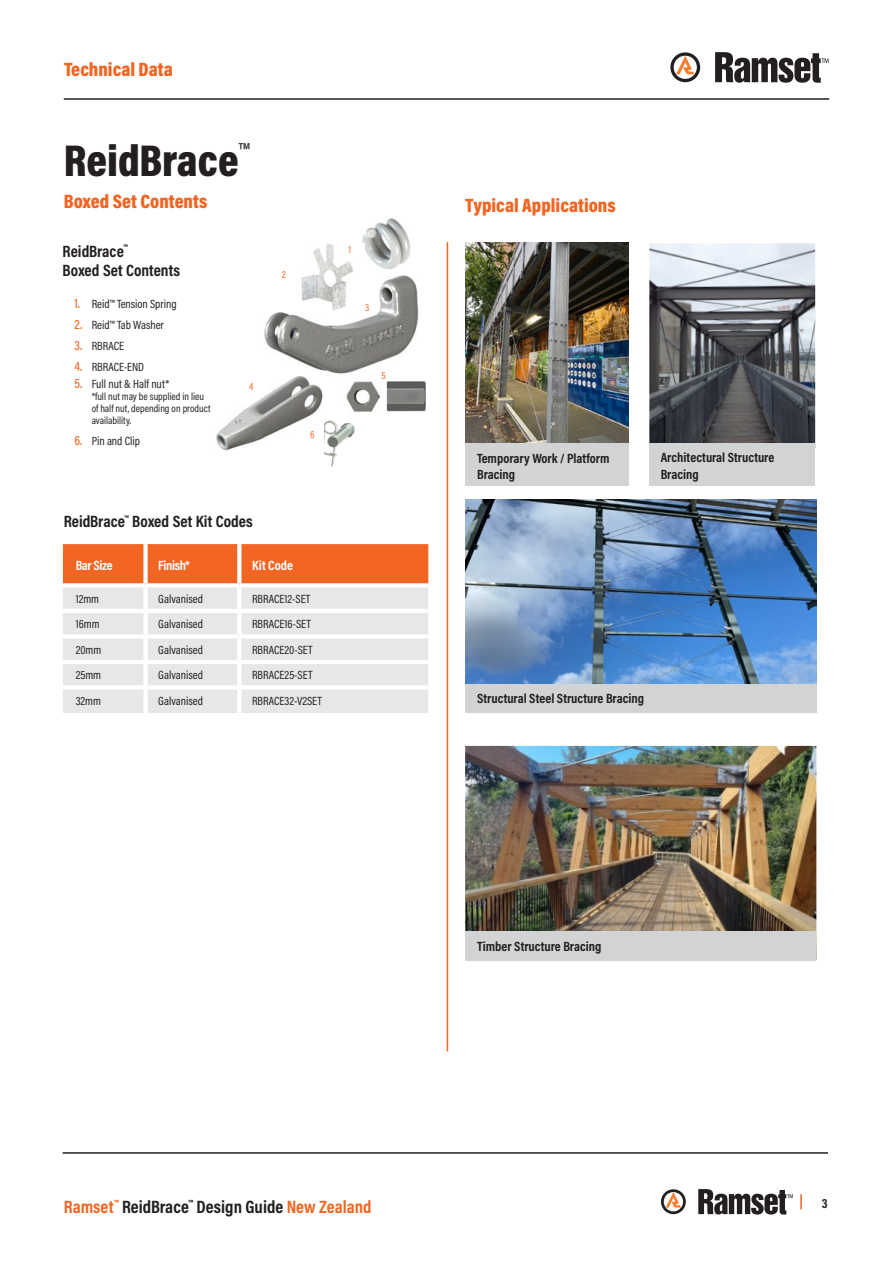
<style>
.page{position:relative;width:893px;height:1263px;background:#fff}
.page>*{position:absolute;margin:0;border:0;box-sizing:border-box;transform-origin:0 0}
.t1{font:900 45px "Acumin Pro Cond";color:#231f20}
.t2{font:900 19.5px "Acumin Pro Cond";color:#f26522}
.t3{font:700 18px "Acumin Pro Cond";color:#231f20}
.t4{font:700 16.5px/19.5px "Acumin Pro Cond";color:#231f20}
.t5{font:700 13.5px/16.5px "Acumin Pro Cond";color:#231f20}
.t6{font:700 13.5px "Acumin Pro Cond";letter-spacing:-.03em;color:#fff}
.t7{font:12px "Acumin Pro Cond";color:#231f20}
.t8{font:10.5px/12px "Acumin Pro Cond";color:#231f20}
.t9{font:10.35px "Acumin Pro Cond";color:#f26522}
.s1{font-weight:500;font-size:13.5px;color:#f26522}
.s2{color:#f26522}
</style>
<div class="page">
<img style="left:324px;top:420px;width:31px;height:47px">
<img style="left:362px;top:218px;width:49px;height:52px">
<img style="left:264px;top:275px;width:155px;height:99px">
<img style="left:216px;top:376px;width:107px;height:75px">
<img style="left:386px;top:381px;width:40px;height:31px">
<img style="left:346px;top:381px;width:34px;height:31px">
<img style="left:286px;top:243px;width:78px;height:68px">
<div style="left:63px;top:544px;width:365px;height:39px;background:#f26522"></div>
<div style="left:63px;top:587px;width:365px;height:126px;background:#e6e7e8"></div>
<div style="left:143px;top:587px;width:5px;height:22px;background:#fff"></div>
<hr style="left:237px;top:587px;width:4px;height:22px;background:#fff">
<hr style="left:63px;top:609px;width:83px;height:4px;background:#fff">
<hr style="left:146px;top:609px;width:93px;height:4px;background:#fff">
<div style="left:143px;top:613px;width:5px;height:21px;background:#fff"></div>
<hr style="left:239px;top:609px;width:189px;height:4px;background:#fff">
<hr style="left:237px;top:613px;width:4px;height:21px;background:#fff">
<hr style="left:63px;top:634px;width:83px;height:4px;background:#fff">
<hr style="left:146px;top:634px;width:93px;height:4px;background:#fff">
<div style="left:143px;top:638px;width:5px;height:22px;background:#fff"></div>
<hr style="left:239px;top:634px;width:189px;height:4px;background:#fff">
<hr style="left:237px;top:638px;width:4px;height:22px;background:#fff">
<hr style="left:63px;top:660px;width:83px;height:4px;background:#fff">
<hr style="left:146px;top:660px;width:93px;height:4px;background:#fff">
<div style="left:143px;top:664px;width:5px;height:21px;background:#fff"></div>
<hr style="left:239px;top:660px;width:189px;height:4px;background:#fff">
<hr style="left:237px;top:664px;width:4px;height:21px;background:#fff">
<hr style="left:63px;top:685px;width:83px;height:4px;background:#fff">
<hr style="left:146px;top:685px;width:93px;height:4px;background:#fff">
<div style="left:143px;top:689px;width:5px;height:24px;background:#fff"></div>
<hr style="left:239px;top:685px;width:189px;height:4px;background:#fff">
<hr style="left:237px;top:689px;width:4px;height:24px;background:#fff">
<div style="left:143px;top:544px;width:5px;height:39px;background:#fff"></div>
<svg style="left:237px;top:544px;width:4px;height:39px"></svg>
<svg style="left:63px;top:583px;width:83px;height:3px"></svg>
<svg style="left:146px;top:583px;width:93px;height:1px"></svg>
<svg style="left:239px;top:583px;width:189px;height:3px"></svg>
<img style="left:465px;top:746px;width:351px;height:185px">
<div style="left:465px;top:931px;width:351px;height:29px;background:#d1d3d4"></div>
<img style="left:465px;top:242px;width:164px;height:201px">
<img style="left:465px;top:500px;width:351px;height:184px">
<div style="left:465px;top:443px;width:164px;height:42px;background:#d1d3d4"></div>
<div style="left:465px;top:684px;width:351px;height:29px;background:#d1d3d4"></div>
<img style="left:649px;top:243px;width:166px;height:200px">
<div style="left:649px;top:443px;width:166px;height:42px;background:#d1d3d4"></div>
<hr style="left:447px;top:242px;width:1px;height:809px;background:#f26723">
<hr style="left:63px;top:1152px;width:765px;height:2px;background:#231f20">
<svg style="left:800px;top:1194px;width:2px;height:15px"></svg>
<svg style="left:661px;top:1189px;width:25px;height:25px"></svg>
<svg style="left:698px;top:1189px;width:95px;height:25px"></svg>
<svg style="left:670px;top:52px;width:30px;height:30px"></svg>
<svg style="left:715px;top:52px;width:113px;height:31px"></svg>
<hr style="left:64px;top:98px;width:765px;height:2px;background:#231f20">
<h2 class="t2" style="left:64px;top:57px;width:110px">Technical Data</h2>
<h1 class="t1" style="left:64px;top:131px;width:187px">ReidBrace<sup>™</sup></h1>
<h2 class="t2" style="left:64px;top:189px;width:145px">Boxed Set Contents</h2>
<h3 class="t4" style="left:63px;top:241px;width:119px">ReidBrace<sup>™<br></sup>Boxed Set Contents</h3>
<p class="t7" style="left:74px;top:296px;width:104px"><span class="s1">1.</span> Reid™ Tension Spring</p>
<p class="t7" style="left:74px;top:317px;width:91px"><span class="s1">2.</span> Reid™ Tab Washer</p>
<p class="t7" style="left:74px;top:338px;width:51px"><span class="s1">3.</span> RBRACE</p>
<p class="t7" style="left:74px;top:359px;width:71px"><span class="s1">4.</span> RBRACE-END</p>
<p class="t7" style="left:74px;top:376px;width:96px"><span class="s1">5.</span> Full nut &amp; Half nut*</p>
<p class="t8" style="left:92px;top:390px;width:120px">*full nut may be supplied in lieu of half nut, depending on product availability.</p>
<p class="t7" style="left:74px;top:433px;width:67px"><span class="s1">6.</span> Pin and Clip</p>
<p class="t9" style="left:249px;top:380px;width:6px">4</p>
<p class="t9" style="left:282px;top:267px;width:6px">2</p>
<p class="t9" style="left:310px;top:428px;width:6px">6</p>
<p class="t9" style="left:348px;top:243px;width:4px">1</p>
<p class="t9" style="left:365px;top:301px;width:6px">3</p>
<p class="t9" style="left:381px;top:369px;width:6px">5</p>
<h3 class="t4" style="left:64px;top:511px;width:191px">ReidBrace<sup>™</sup> Boxed Set Kit Codes</h3>
<p class="t6" style="left:76px;top:556px;width:38px">Bar Size</p>
<p class="t6" style="left:158px;top:556px;width:33px">Finish*</p>
<p class="t6" style="left:252px;top:556px;width:42px">Kit Code</p>
<p class="t7" style="left:76px;top:591px;width:25px">12mm</p>
<p class="t7" style="left:158px;top:591px;width:46px">Galvanised</p>
<p class="t7" style="left:252px;top:591px;width:60px">RBRACE12-SET</p>
<p class="t7" style="left:76px;top:616px;width:25px">16mm</p>
<p class="t7" style="left:158px;top:616px;width:46px">Galvanised</p>
<p class="t7" style="left:252px;top:616px;width:60px">RBRACE16-SET</p>
<p class="t7" style="left:76px;top:642px;width:27px">20mm</p>
<p class="t7" style="left:158px;top:642px;width:46px">Galvanised</p>
<p class="t7" style="left:252px;top:642px;width:62px">RBRACE20-SET</p>
<p class="t7" style="left:76px;top:667px;width:27px">25mm</p>
<p class="t7" style="left:158px;top:667px;width:46px">Galvanised</p>
<p class="t7" style="left:252px;top:667px;width:62px">RBRACE25-SET</p>
<p class="t7" style="left:76px;top:693px;width:27px">32mm</p>
<p class="t7" style="left:158px;top:693px;width:46px">Galvanised</p>
<p class="t7" style="left:252px;top:693px;width:71px">RBRACE32-V2SET</p>
<h2 class="t2" style="left:465px;top:192px;width:152px">Typical Applications</h2>
<p class="t5" style="left:477px;top:449px;width:134px">Temporary Work / Platform<br>Bracing</p>
<p class="t5" style="left:661px;top:449px;width:115px">Architectural Structure<br>Bracing</p>
<p class="t5" style="left:477px;top:690px;width:169px">Structural Steel Structure Bracing</p>
<p class="t5" style="left:477px;top:937px;width:126px">Timber Structure Bracing</p>
<h3 class="t3" style="left:64px;top:1195px;width:309px"><span class="s2">Ramset</span><sup>™</sup> ReidBrace<sup>™</sup> Design Guide <span class="s2">New Zealand</span></h3>
<p class="t5" style="left:822px;top:1194px;width:7px">3</p>
</div>
